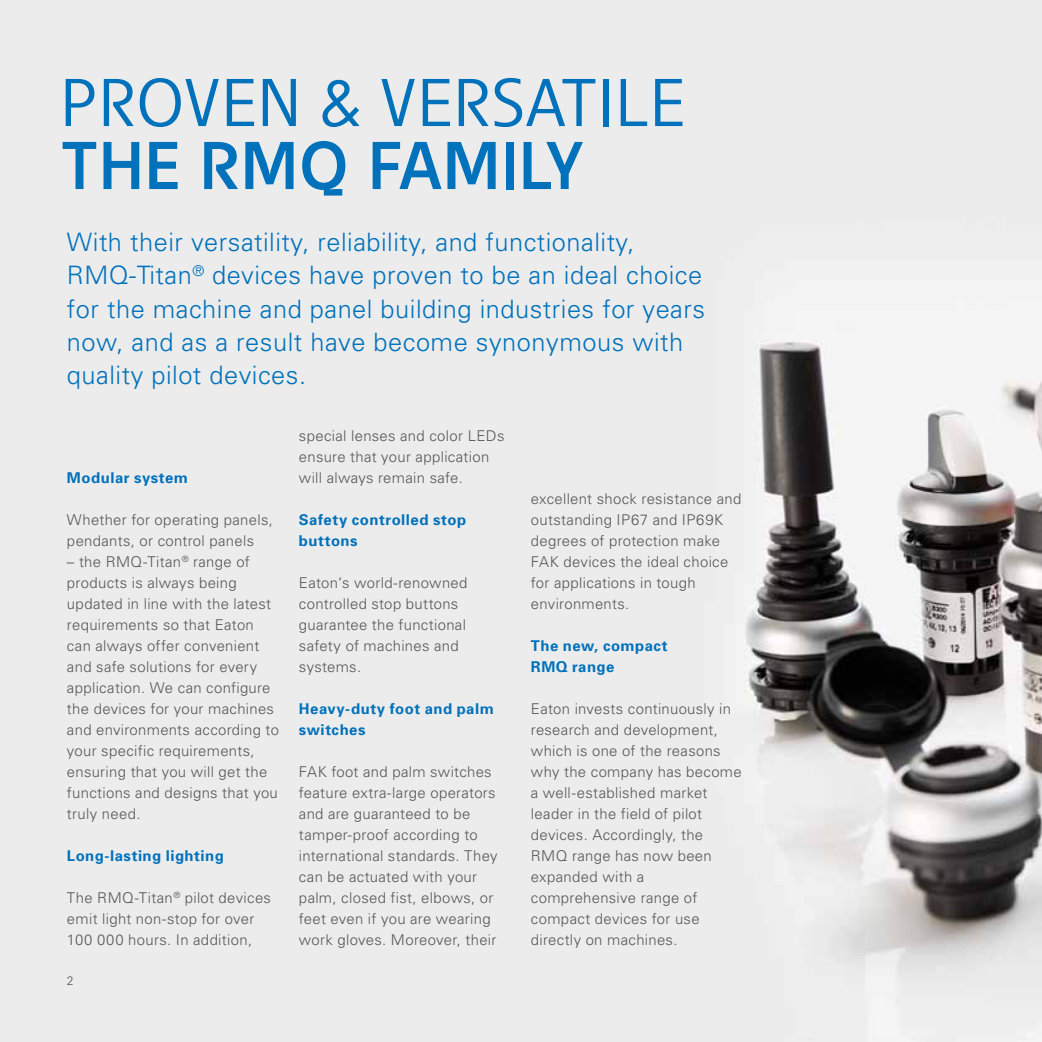
<style>
.page{position:relative;width:1042px;height:1042px;background:#fff}
.page>*{position:absolute;margin:0;border:0;box-sizing:border-box;transform-origin:0 0}
.t1{font:66.5px "Eaton";letter-spacing:.02em;color:#0071bb}
.t2{font:700 66.5px "Eaton";letter-spacing:.03em;color:#0071bb}
.t3{font:300 25.38px/33.2px "Univers";letter-spacing:.02em;color:#0071bb}
.t4{font:300 14.88px/21px "Univers";letter-spacing:.02em;color:#565656}
.t5{font:700 14.88px/21px "Univers";letter-spacing:.035em;color:#0071bb}
.t6{font:300 12.25px "Univers";color:#565656}
</style>
<div class="page">
<img style="left:0;top:0;width:1042px;height:1042px">
<h1 class="t1" style="left:60px;top:61px;width:625px">PROVEN &amp; VERSATILE</h1>
<h1 class="t2" style="left:61px;top:124px;width:524px">THE RMQ FAMILY</h1>
<p class="t3" style="left:67px;top:226px;width:640px">With their versatility, reliability, and functionality, RMQ-Titan<sup>®</sup> devices have proven to be an ideal choice for the machine and panel building industries for years now, and as a result have become synonymous with quality pilot devices.</p>
<p class="t5" style="left:67px;top:467px;width:122px">Modular system</p>
<p class="t4" style="left:67px;top:509px;width:207px">Whether for operating panels, pendants, or control panels</p>
<p class="t4" style="left:67px;top:551px;width:213px">– the RMQ-Titan<sup>®</sup> range of products is always being updated in line with the latest requirements so that Eaton can always offer convenient and safe solutions for every application. We can configure the devices for your machines and environments according to your specific requirements, ensuring that you will get the functions and designs that you truly need.</p>
<p class="t5" style="left:67px;top:845px;width:158px">Long-lasting lighting</p>
<p class="t4" style="left:67px;top:887px;width:206px">The RMQ-Titan<sup>®</sup> pilot devices emit light non-stop for over<br>100 000 hours. In addition,</p>
<p class="t6" style="left:67px;top:973px;width:8px">2</p>
<p class="t4" style="left:299px;top:425px;width:207px">special lenses and color LEDs ensure that your application will always remain safe.</p>
<p class="t5" style="left:299px;top:509px;width:169px">Safety controlled stop buttons</p>
<p class="t4" style="left:299px;top:572px;width:170px">Eaton‘s world-renowned controlled stop buttons guarantee the functional safety of machines and systems.</p>
<p class="t5" style="left:299px;top:698px;width:196px">Heavy-duty foot and palm switches</p>
<p class="t4" style="left:299px;top:761px;width:200px">FAK foot and palm switches feature extra-large operators and are guaranteed to be tamper-proof according to international standards. They can be actuated with your palm, closed fist, elbows, or feet even if you are wearing work gloves. Moreover, their</p>
<p class="t4" style="left:531px;top:488px;width:212px">excellent shock resistance and outstanding IP67 and IP69K degrees of protection make<br>FAK devices the ideal choice for applications in tough environments.</p>
<p class="t5" style="left:531px;top:635px;width:138px">The new, compact<br>RMQ range</p>
<p class="t4" style="left:531px;top:698px;width:212px">Eaton invests continuously in research and development, which is one of the reasons why the company has become a well-established market leader in the field of pilot devices. Accordingly, the<br>RMQ range has now been expanded with a comprehensive range of compact devices for use directly on machines.</p>
</div>
